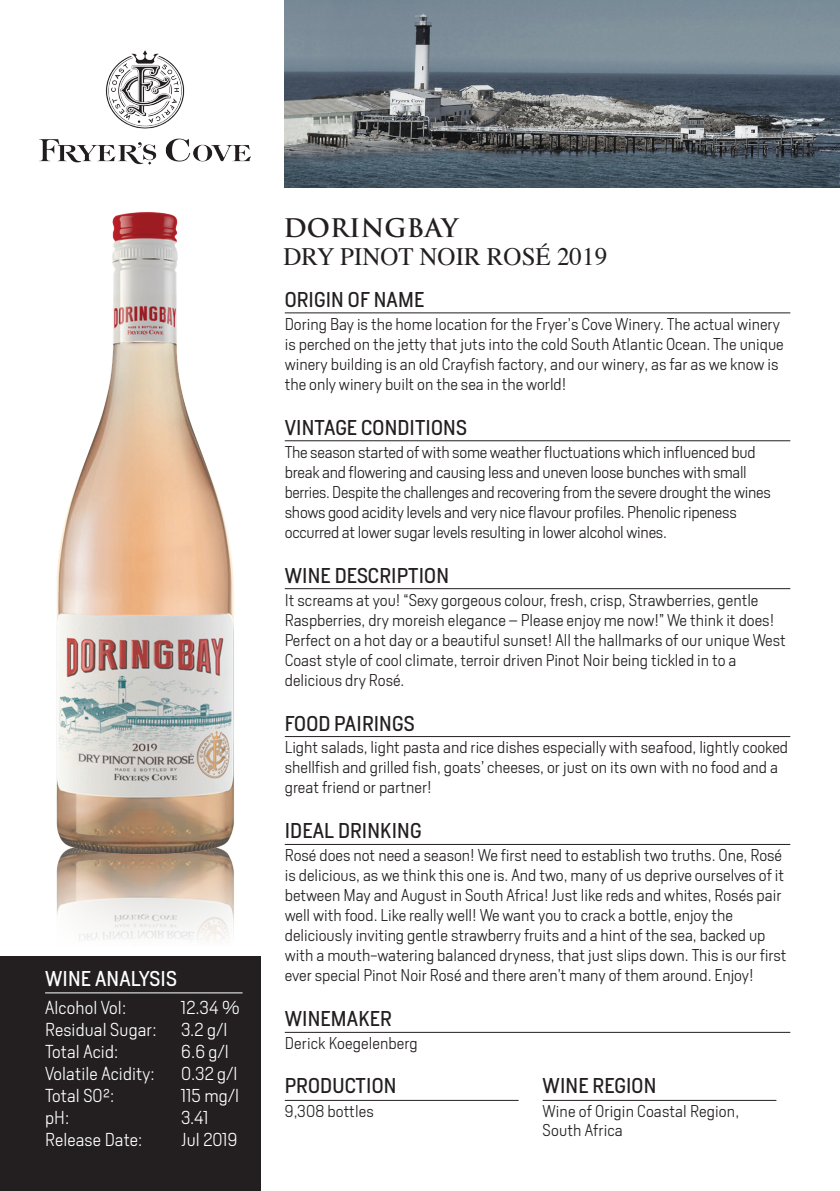
<style>
.page{position:relative;width:840px;height:1191px;background:#fff}
.page>*{position:absolute;margin:0;border:0;box-sizing:border-box;transform-origin:0 0}
.Vintage{font:25px/28px "Times";color:#231f20}
.Subhead{font:20px "Heroun MH Sans";letter-spacing:.01em;color:#231f20}
.Bodycopy{font:20px "Heroun MH Sans";letter-spacing:.01em;color:#231f20}
.Bodycopy-2{font:20px "Heroun MH Sans";letter-spacing:.01em;color:#fff}
.Bodycopy-3{font:300 17.6px "Heroun MH Sans";letter-spacing:.01em;color:#fff}
.Bodycopy-4{font:300 16px/20px "Heroun MH Sans";color:#231f20}
.s1{font-family:"Trajan Pro";font-weight:700}
</style>
<div class="page">
<img style="left:56px;top:859px;width:178px;height:83px">
<div style="left:0;top:956px;width:260px;height:235px;background:#231f20"></div>
<img style="left:40px;top:51px;width:210px;height:114px">
<hr style="left:284px;top:1100px;width:234px;height:1px;background:#231f20">
<hr style="left:542px;top:1100px;width:234px;height:1px;background:#231f20">
<hr style="left:45px;top:992px;width:197px;height:1px;background:#fff">
<img style="left:284px;top:0;width:555px;height:187px">
<hr style="left:284px;top:312px;width:505px;height:1px;background:#231f20">
<hr style="left:284px;top:440px;width:505px;height:1px;background:#231f20">
<hr style="left:284px;top:588px;width:505px;height:1px;background:#231f20">
<hr style="left:284px;top:736px;width:505px;height:1px;background:#231f20">
<hr style="left:284px;top:844px;width:505px;height:1px;background:#231f20">
<hr style="left:284px;top:1032px;width:505px;height:1px;background:#231f20">
<img style="left:56px;top:212px;width:179px;height:647px">
<p class="Bodycopy-2" style="left:45px;top:967px;width:133px">WINE ANALYSIS</p>
<p class="Bodycopy-3" style="left:45px;top:997px;width:83px">Alcohol Vol:</p>
<p class="Bodycopy-3" style="left:181px;top:997px;width:60px">12.34 %</p>
<p class="Bodycopy-3" style="left:45px;top:1019px;width:113px">Residual Sugar:</p>
<p class="Bodycopy-3" style="left:181px;top:1019px;width:48px">3.2 g/l</p>
<p class="Bodycopy-3" style="left:45px;top:1041px;width:75px">Total Acid:</p>
<p class="Bodycopy-3" style="left:181px;top:1041px;width:49px">6.6 g/l</p>
<p class="Bodycopy-3" style="left:45px;top:1063px;width:111px">Volatile Acidity:</p>
<p class="Bodycopy-3" style="left:181px;top:1063px;width:58px">0.32 g/l</p>
<p class="Bodycopy-3" style="left:45px;top:1085px;width:71px">Total SO²:</p>
<p class="Bodycopy-3" style="left:181px;top:1085px;width:59px">115 mg/l</p>
<p class="Bodycopy-3" style="left:45px;top:1107px;width:26px">pH:</p>
<p class="Bodycopy-3" style="left:181px;top:1107px;width:29px">3.41</p>
<p class="Bodycopy-3" style="left:45px;top:1129px;width:99px">Release Date:</p>
<p class="Bodycopy-3" style="left:181px;top:1129px;width:57px">Jul 2019</p>
<p class="Vintage" style="left:283px;top:212px;width:325px"><span class="s1">DORINGBAY<br></span>DRY PINOT NOIR ROSÉ 2019</p>
<p class="Subhead" style="left:284px;top:288px;width:141px">ORIGIN OF NAME</p>
<p class="Bodycopy-4" style="left:284px;top:314px;width:500px">Doring Bay is the home location for the Fryer’s Cove Winery. The actual winery is perched on the jetty that juts into the cold South Atlantic Ocean. The unique winery building is an old Crayfish factory, and our winery, as far as we know is the only winery built on the sea in the world!</p>
<p class="Subhead" style="left:284px;top:415px;width:183px">VINTAGE CONDITIONS</p>
<p class="Bodycopy-4" style="left:284px;top:442px;width:487px">The season started of with some weather fluctuations which influenced bud break and flowering and causing less and uneven loose bunches with small berries. Despite the challenges and recovering from the severe drought the wines shows good acidity levels and very nice flavour profiles. Phenolic ripeness occurred at lower sugar levels resulting in lower alcohol wines.</p>
<p class="Subhead" style="left:284px;top:563px;width:166px">WINE DESCRIPTION</p>
<p class="Bodycopy-4" style="left:284px;top:590px;width:502px">It screams at you! “Sexy gorgeous colour, fresh, crisp, Strawberries, gentle Raspberries, dry moreish elegance – Please enjoy me now!” We think it does!<br>Perfect on a hot day or a beautiful sunset! All the hallmarks of our unique West Coast style of cool climate, terroir driven Pinot Noir being tickled in to a delicious dry Rosé.</p>
<p class="Subhead" style="left:284px;top:711px;width:131px">FOOD PAIRINGS</p>
<p class="Bodycopy-4" style="left:284px;top:737px;width:504px">Light salads, light pasta and rice dishes especially with seafood, lightly cooked shellfish and grilled fish, goats’ cheeses, or just on its own with no food and a great friend or partner!</p>
<p class="Subhead" style="left:284px;top:819px;width:138px">IDEAL DRINKING</p>
<p class="Bodycopy-4" style="left:284px;top:845px;width:503px">Rosé does not need a season! We first need to establish two truths. One, Rosé is delicious, as we think this one is. And two, many of us deprive ourselves of it between May and August in South Africa! Just like reds and whites, Rosés pair well with food. Like really well! We want you to crack a bottle, enjoy the deliciously inviting gentle strawberry fruits and a hint of the sea, backed up with a mouth-watering balanced dryness, that just slips down. This is our first ever special Pinot Noir Rosé and there aren’t many of them around. Enjoy!</p>
<p class="Subhead" style="left:284px;top:1007px;width:108px">WINEMAKER</p>
<p class="Bodycopy-4" style="left:284px;top:1033px;width:134px">Derick Koegelenberg</p>
<p class="Bodycopy" style="left:284px;top:1074px;width:113px">PRODUCTION</p>
<p class="Bodycopy-4" style="left:284px;top:1101px;width:91px">9,308 bottles</p>
<p class="Bodycopy" style="left:542px;top:1074px;width:115px">WINE REGION</p>
<p class="Bodycopy-4" style="left:542px;top:1102px;width:198px;line-height:19px">Wine of Origin Coastal Region,<br>South Africa</p>
</div>
